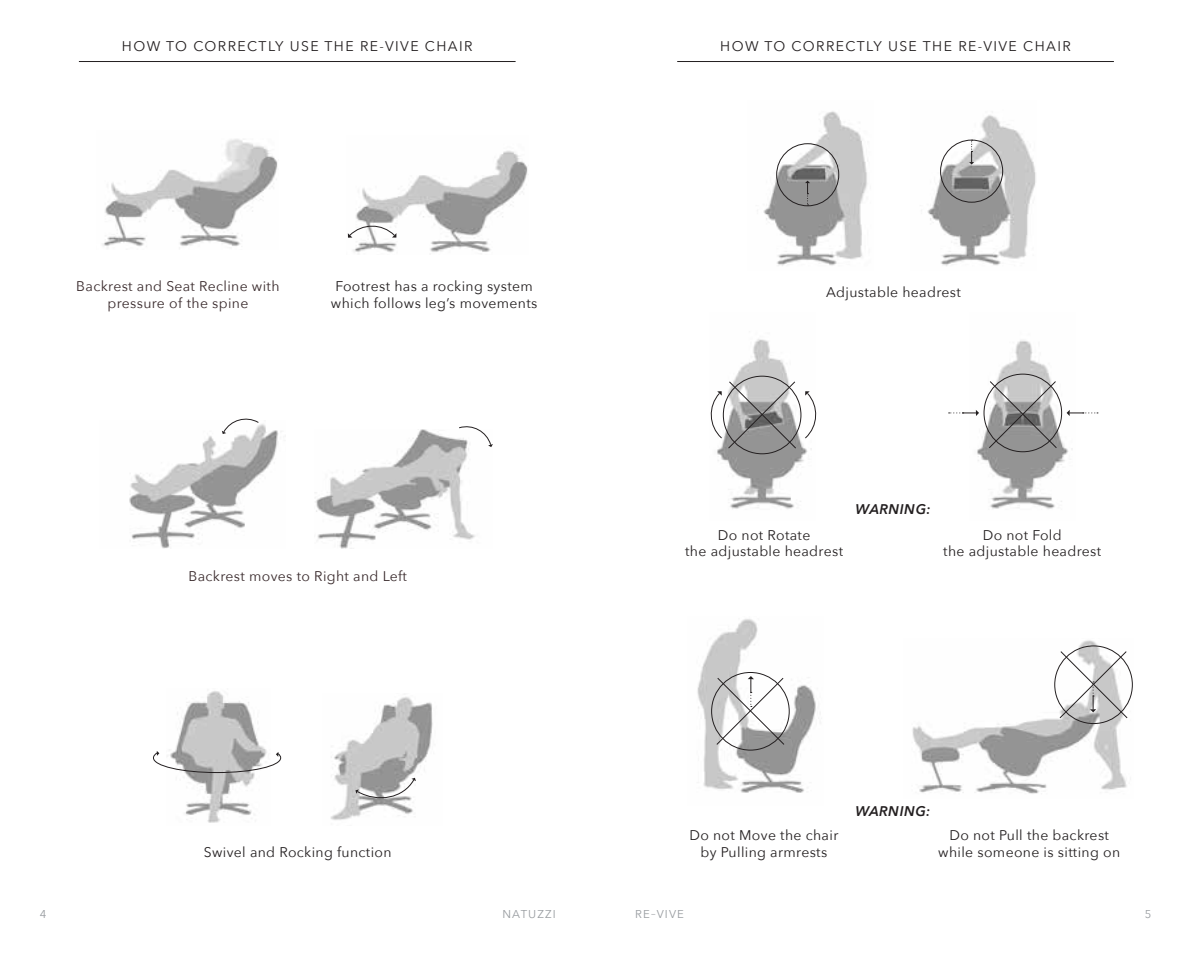
<style>
.page{position:relative;width:1191px;height:958px;background:#fff}
.page>*{position:absolute;margin:0;border:0;box-sizing:border-box;transform-origin:0 0}
.t1{font:14px/16.8px "Avenir Next";letter-spacing:.025em;color:#231f20;text-align:center}
.t2{font:14px/16.8px "Avenir Next";letter-spacing:.025em;color:#392a2c;text-align:center}
.t3{font:italic 600 14px "Avenir Next";letter-spacing:.025em;color:#231f20}
.t4{font:11.38px "Avenir Next";letter-spacing:.1em;color:#989ca0}
</style>
<div class="page">
<hr style="left:79px;top:61px;width:436px;height:1px;background:#231f20">
<hr style="left:677px;top:61px;width:436px;height:1px;background:#231f20">
<img style="left:102px;top:139px;width:176px;height:108px">
<img style="left:315px;top:430px;width:160px;height:118px">
<svg style="left:458px;top:426px;width:35px;height:21px"></svg>
<img style="left:129px;top:424px;width:153px;height:124px">
<svg style="left:222px;top:418px;width:37px;height:16px"></svg>
<img style="left:330px;top:697px;width:103px;height:123px">
<svg style="left:355px;top:777px;width:61px;height:26px"></svg>
<img style="left:169px;top:691px;width:97px;height:132px">
<svg style="left:153px;top:750px;width:128px;height:23px"></svg>
<img style="left:763px;top:111px;width:105px;height:155px">
<img style="left:927px;top:115px;width:109px;height:151px">
<div style="left:940px;top:140px;width:63px;height:62px;border:1px solid #231f20;border-radius:50%"></div>
<div style="left:776px;top:143px;width:63px;height:63px;border:1px solid #231f20;border-radius:50%"></div>
<svg style="left:805px;top:181px;width:5px;height:24px"></svg>
<svg style="left:969px;top:140px;width:5px;height:24px"></svg>
<img style="left:717px;top:339px;width:95px;height:170px">
<svg style="left:804px;top:391px;width:13px;height:48px"></svg>
<svg style="left:710px;top:380px;width:87px;height:69px"></svg>
<img style="left:977px;top:340px;width:96px;height:169px">
<div style="left:983px;top:373px;width:79px;height:79px;border:1px solid #231f20;border-radius:50%"></div>
<svg style="left:988px;top:380px;width:69px;height:69px;background:#a3a3a3"></svg>
<svg style="left:948px;top:410px;width:31px;height:6px"></svg>
<svg style="left:1066px;top:410px;width:32px;height:6px"></svg>
<img style="left:912px;top:640px;width:221px;height:154px">
<img style="left:697px;top:619px;width:119px;height:174px">
<div style="left:711px;top:672px;width:78px;height:78px;border:1px solid #231f20;border-radius:50%"></div>
<svg style="left:715px;top:676px;width:70px;height:69px"></svg>
<div style="left:1054px;top:645px;width:78px;height:79px;border:1px solid #231f20;border-radius:50%"></div>
<svg style="left:1058px;top:650px;width:70px;height:69px"></svg>
<img style="left:347px;top:151px;width:181px;height:102px">
<svg style="left:348px;top:223px;width:48px;height:15px"></svg>
<p class="t1" style="left:122px;top:37px;width:26px">How</p>
<p class="t1" style="left:166px;top:37px;width:39px">to correctl</p>
<p class="t1" style="left:275px;top:37px;width:25px">y use</p>
<p class="t1" style="left:324px;top:37px;width:11px">the</p>
<p class="t1" style="left:360px;top:37px;width:76px">Re-vive chair</p>
<p class="t1" style="left:720px;top:37px;width:26px">How</p>
<p class="t1" style="left:764px;top:37px;width:39px">to correctl</p>
<p class="t1" style="left:873px;top:37px;width:25px">y use</p>
<p class="t1" style="left:923px;top:37px;width:11px">the</p>
<p class="t1" style="left:958px;top:37px;width:76px">Re-vive chair</p>
<p class="t1" style="left:331px;top:277px;width:208px">Footrest has a rocking system which follows leg’s movements</p>
<p class="t2" style="left:76px;top:277px;width:205px">Backrest and Seat Recline with pressure of the spine</p>
<p class="t1" style="left:826px;top:284px;width:136px">Adjustable headrest</p>
<p class="t3" style="left:855px;top:501px;width:76px">WARNING:</p>
<p class="t2" style="left:188px;top:568px;width:220px">Backrest moves to Right and Left</p>
<p class="t1" style="left:204px;top:843px;width:189px">Swivel and Rocking function</p>
<p class="t1" style="left:685px;top:526px;width:159px">Do not Rotate<br>the adjustable headrest</p>
<p class="t1" style="left:943px;top:526px;width:159px">Do not Fold<br>the adjustable headrest</p>
<p class="t1" style="left:689px;top:826px;width:150px">Do not Move the chair by Pulling armrests</p>
<p class="t3" style="left:855px;top:803px;width:76px">WARNING:</p>
<p class="t1" style="left:938px;top:826px;width:183px">Do not Pull the backrest while someone is sitting on</p>
<p class="t4" style="left:40px;top:907px;width:8px">4</p>
<p class="t4" style="left:502px;top:907px;width:55px">NATUZZI</p>
<p class="t4" style="left:635px;top:907px;width:50px">RE–VIVE</p>
<p class="t4" style="left:1144px;top:907px;width:8px">5</p>
</div>
